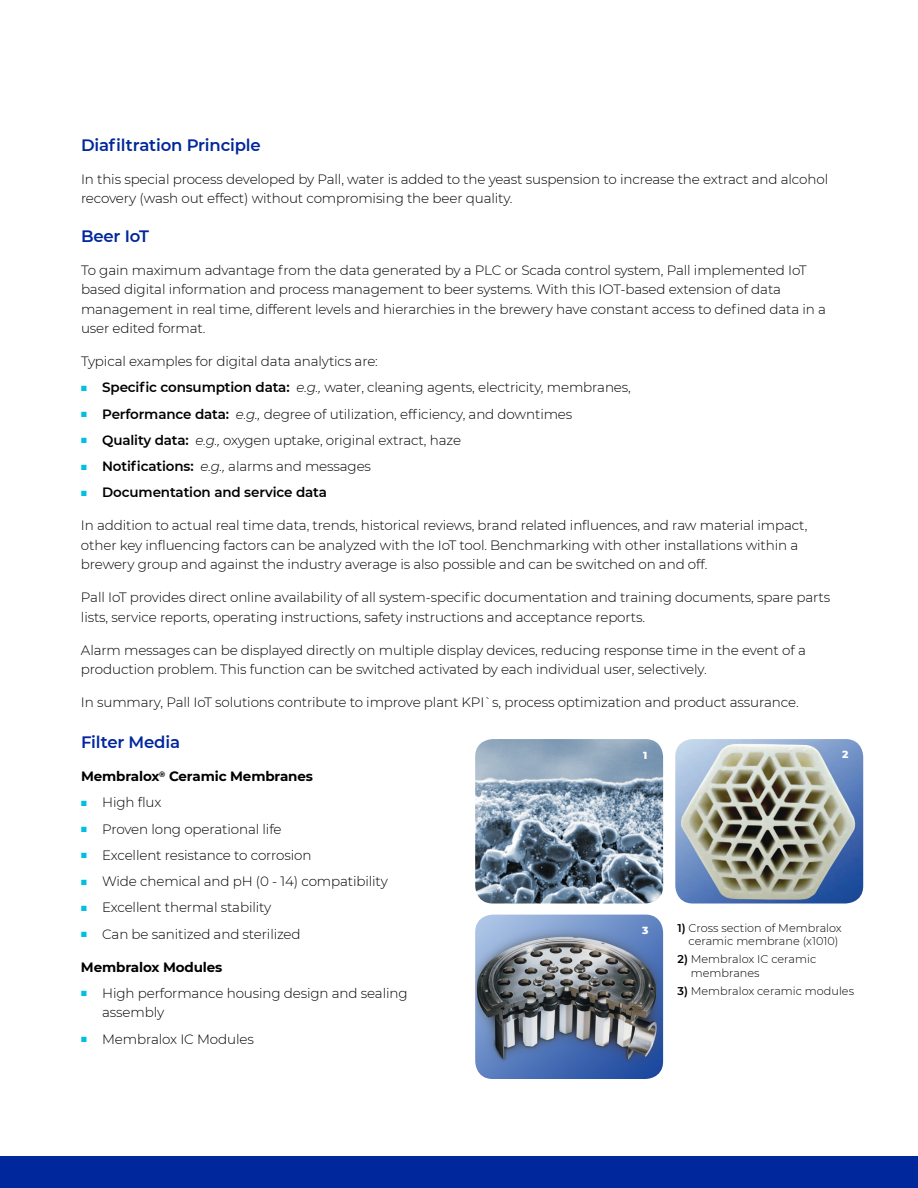
<style>
.page{position:relative;width:918px;height:1188px;background:#fff}
.page>*{position:absolute;margin:0;border:0;box-sizing:border-box;transform-origin:0 0}
.t1{font:600 16.5px "Montserrat";letter-spacing:-.01em;color:#00279c}
.t2{font:300 13.5px/19.5px "Montserrat";letter-spacing:-.01em;color:#000}
.t3{font:700 13.5px "Montserrat";letter-spacing:-.01em;color:#000}
.t4{font:600 13.5px "Montserrat";letter-spacing:-.01em;color:#000}
.t5{font:300 11.25px/13.5px "Montserrat";color:#000;text-align:right}
.t6{font:800 10.5px "Montserrat";color:#fff}
.s1{color:#00c0de}
.s2{font-weight:600}
.s3{font-style:italic}
</style>
<div class="page">
<div style="left:0;top:1156px;width:918px;height:32px;background:#00279c"></div>
<img style="left:675px;top:739px;width:188px;height:165px">
<img style="left:475px;top:739px;width:188px;height:165px">
<img style="left:475px;top:915px;width:188px;height:164px">
<p class="t1" style="left:81px;top:133px;width:181px">Diafiltration Principle</p>
<p class="t2" style="left:81px;top:169px;width:749px">In this special process developed by Pall, water is added to the yeast suspension to increase the extract and alcohol recovery (wash out effect) without compromising the beer quality.</p>
<p class="t1" style="left:81px;top:224px;width:70px">Beer IoT</p>
<p class="t2" style="left:81px;top:260px;width:747px">To gain maximum advantage from the data generated by a PLC or Scada control system, Pall implemented IoT based digital information and process management to beer systems. With this IOT-based extension of data management in real time, different levels and hierarchies in the brewery have constant access to defined data in a user edited format.</p>
<p class="t2" style="left:81px;top:351px;width:299px">Typical examples for digital data analytics are:</p>
<p class="t2" style="left:81px;top:378px;width:551px"><span class="s1">■</span> <span class="s2">Specific consumption data:</span> <span class="s3">e.g.,</span> water, cleaning agents, electricity, membranes,</p>
<p class="t2" style="left:81px;top:404px;width:493px"><span class="s1">■</span> <span class="s2">Performance data:</span> <span class="s3">e.g.,</span> degree of utilization, efficiency, and downtimes</p>
<p class="t2" style="left:81px;top:430px;width:382px"><span class="s1">■</span> <span class="s2">Quality data:</span> <span class="s3">e.g.,</span> oxygen uptake, original extract, haze</p>
<p class="t2" style="left:81px;top:456px;width:292px"><span class="s1">■</span> <span class="s2">Notifications:</span> <span class="s3">e.g.,</span> alarms and messages</p>
<p class="t4" style="left:81px;top:483px;width:248px"><span class="s1">■</span> Documentation and service data</p>
<p class="t2" style="left:81px;top:515px;width:728px">In addition to actual real time data, trends, historical reviews, brand related influences, and raw material impact, other key influencing factors can be analyzed with the IoT tool. Benchmarking with other installations within a brewery group and against the industry average is also possible and can be switched on and off.</p>
<p class="t2" style="left:81px;top:587px;width:751px">Pall IoT provides direct online availability of all system-specific documentation and training documents, spare parts lists, service reports, operating instructions, safety instructions and acceptance reports.</p>
<p class="t2" style="left:81px;top:640px;width:726px">Alarm messages can be displayed directly on multiple display devices, reducing response time in the event of a production problem. This function can be switched activated by each individual user, selectively.</p>
<p class="t2" style="left:81px;top:692px;width:719px">In summary, Pall IoT solutions contribute to improve plant KPI`s, process optimization and product assurance.</p>
<p class="t1" style="left:81px;top:731px;width:101px">Filter Media</p>
<p class="t3" style="left:81px;top:767px;width:234px">Membralox<sup>®</sup> Ceramic Membranes</p>
<p class="t2" style="left:81px;top:792px;width:82px"><span class="s1">■</span> High flux</p>
<p class="t2" style="left:81px;top:819px;width:202px"><span class="s1">■</span> Proven long operational life</p>
<p class="t2" style="left:81px;top:845px;width:232px"><span class="s1">■</span> Excellent resistance to corrosion</p>
<p class="t2" style="left:81px;top:871px;width:308px"><span class="s1">■</span> Wide chemical and pH (0 - 14) compatibility</p>
<p class="t2" style="left:81px;top:897px;width:192px"><span class="s1">■</span> Excellent thermal stability</p>
<p class="t2" style="left:81px;top:924px;width:221px"><span class="s1">■</span> Can be sanitized and sterilized</p>
<p class="t3" style="left:81px;top:957px;width:143px">Membralox Modules</p>
<p class="t2" style="left:102px;top:983px;width:307px;text-indent:-21px"><span class="s1">■</span> High performance housing design and sealing assembly</p>
<p class="t2" style="left:81px;top:1029px;width:174px"><span class="s1">■</span> Membralox IC Modules</p>
<p class="t6" style="left:643px;top:748px;width:6px">1</p>
<p class="t6" style="left:842px;top:747px;width:8px">2</p>
<p class="t6" style="left:642px;top:922px;width:8px">3</p>
<p class="t5" style="left:677px;top:921px;width:166px"><span class="s2">1)</span> Cross section of Membralox ceramic membrane (x1010)</p>
<p class="t5" style="left:691px;top:952px;width:127px;text-align:left;text-indent:-13px"><span class="s2">2)</span> Membralox IC ceramic membranes</p>
<p class="t5" style="left:677px;top:983px;width:178px"><span class="s2">3)</span> Membralox ceramic modules</p>
</div>
